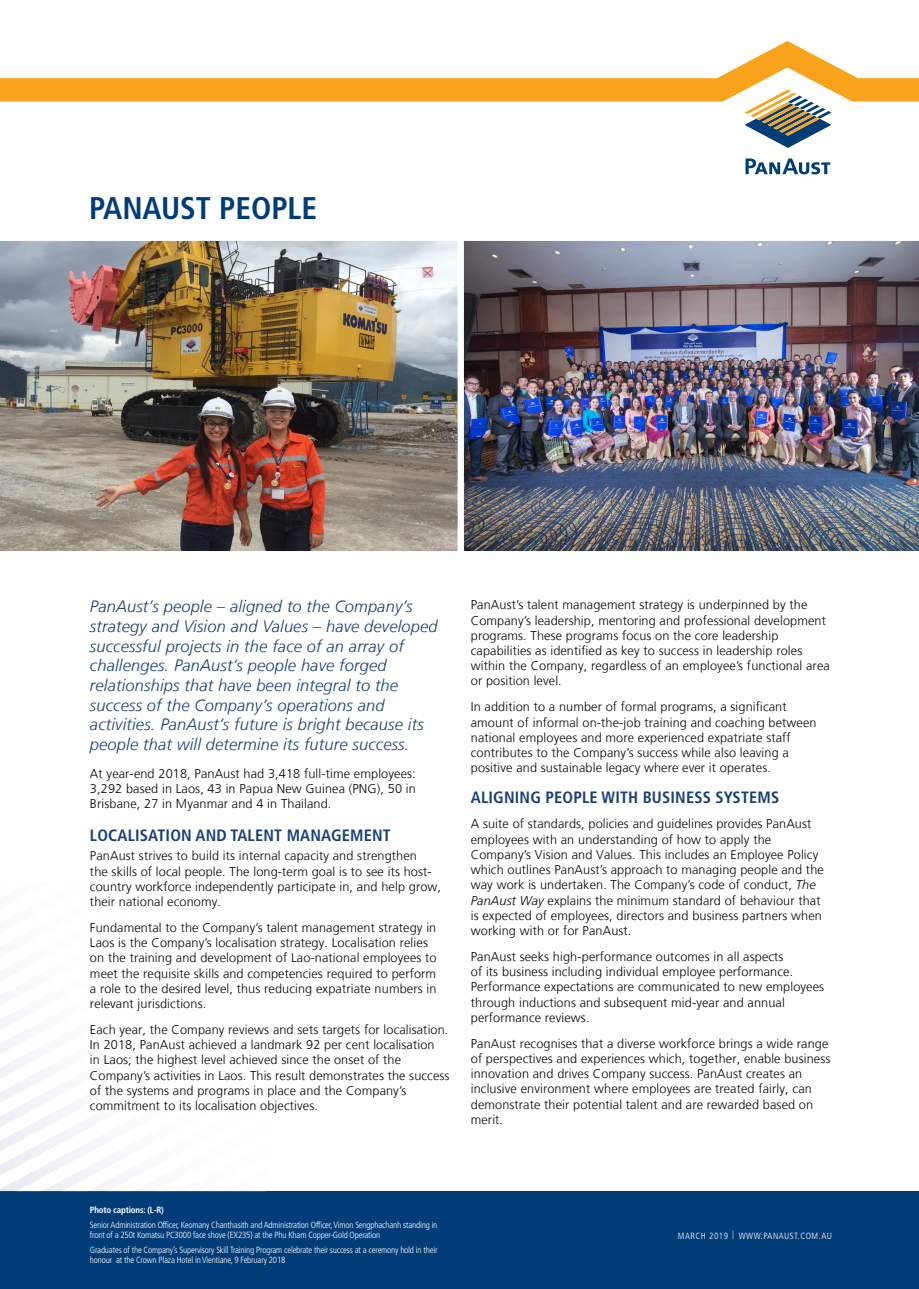
<style>
.page{position:relative;width:919px;height:1289px;background:#fff}
.page>*{position:absolute;margin:0;border:0;box-sizing:border-box;transform-origin:0 0}
.SECTION_PAGE_HEADER{font:700 condensed 31.35px "Frutiger LT Pro";color:#003d78}
.INTRO_PARA{font:italic 300 16.35px/19.6px "Frutiger LT";letter-spacing:.01em;color:#174076}
.BODY_COPY{font:700 condensed 16.35px "Frutiger LT Pro";letter-spacing:.01em;color:#174076}
.INTRO_PARA-2{font:700 condensed 16.35px "Frutiger LT Pro";letter-spacing:.01em;color:#174076}
.BODY_COPY-2{font:300 12.75px/15.1px "Frutiger LT";letter-spacing:.01em;color:#040503}
.INTRO_PARA-3{font:300 12.75px/15.1px "Frutiger LT";letter-spacing:.01em;color:#040503;text-align:justify}
.PHOTO_CAPTION{font:300 condensed 9px/10.5px "Frutiger LT Pro";letter-spacing:-.02em;color:#fff}
.PHOTO_CAPTION-2{font:300 condensed 9px "Frutiger LT Pro";letter-spacing:.06em;color:#fff}
.PHOTO_CAPTION-3{font:700 condensed 9px "Frutiger LT Pro";letter-spacing:-.02em;color:#fff}
.s1{font-style:italic}
</style>
<div class="page">
<div style="left:0;top:1191px;width:918px;height:97px;background:#003d78"></div>
<svg style="left:0;top:41px;width:918px;height:60px"></svg>
<svg style="left:744px;top:89px;width:87px;height:59px"></svg>
<svg style="left:745px;top:158px;width:85px;height:16px"></svg>
<img style="left:0;top:240px;width:458px;height:311px">
<img style="left:463px;top:241px;width:455px;height:310px">
<p class="SECTION_PAGE_HEADER" style="left:89px;top:190px;width:229px">PANAUST PEOPLE</p>
<p class="INTRO_PARA" style="left:90px;top:597px;width:349px">PanAust’s people – aligned to the Company’s strategy and Vision and Values – have developed successful projects in the face of an array of challenges. PanAust’s people have forged relationships that have been integral to the success of the Company’s operations and activities. PanAust’s future is bright because its people that will determine its future success.</p>
<p class="INTRO_PARA-3" style="left:90px;top:766px;width:327px">At year-end 2018, PanAust had 3,418 full-time employees:<br>3,292 based in Laos, 43 in Papua New Guinea (PNG), 50 in Brisbane, 27 in Myanmar and 4 in Thailand.</p>
<p class="INTRO_PARA-2" style="left:90px;top:825px;width:302px">LOCALISATION AND TALENT MANAGEMENT</p>
<p class="BODY_COPY-2" style="left:90px;top:848px;width:352px">PanAust strives to build its internal capacity and strengthen<br>the skills of local people. The long-term goal is to see its host&shy;country workforce independently participate in, and help grow, their national economy.</p>
<p class="BODY_COPY-2" style="left:90px;top:920px;width:348px">Fundamental to the Company’s talent management strategy in Laos is the Company’s localisation strategy. Localisation relies on the training and development of Lao-national employees to meet the requisite skills and competencies required to perform a role to the desired level, thus reducing expatriate numbers in relevant jurisdictions.</p>
<p class="BODY_COPY-2" style="left:90px;top:1022px;width:361px">Each year, the Company reviews and sets targets for localisation.<br>In 2018, PanAust achieved a landmark 92 per cent localisation<br>in Laos; the highest level achieved since the onset of the Company’s activities in Laos. This result demonstrates the success of the systems and programs in place and the Company’s commitment to its localisation objectives.</p>
<p class="BODY_COPY-2" style="left:471px;top:597px;width:360px">PanAust’s talent management strategy is underpinned by the Company’s leadership, mentoring and professional development programs. These programs focus on the core leadership capabilities as identified as key to success in leadership roles within the Company, regardless of an employee’s functional area or position level.</p>
<p class="BODY_COPY-2" style="left:471px;top:699px;width:347px">In addition to a number of formal programs, a significant amount of informal on-the-job training and coaching between national employees and more experienced expatriate staff contributes to the Company’s success while also leaving a positive and sustainable legacy where ever it operates.</p>
<p class="BODY_COPY" style="left:471px;top:787px;width:310px">ALIGNING PEOPLE WITH BUSINESS SYSTEMS</p>
<p class="BODY_COPY-2" style="left:471px;top:816px;width:354px">A suite of standards, policies and guidelines provides PanAust employees with an understanding of how to apply the Company’s Vision and Values. This includes an Employee Policy which outlines PanAust’s approach to managing people and the way work is undertaken. The Company’s code of conduct, <span class="s1">The PanAust Way</span> explains the minimum standard of behaviour that is expected of employees, directors and business partners when working with or for PanAust.</p>
<p class="BODY_COPY-2" style="left:471px;top:949px;width:355px">PanAust seeks high-performance outcomes in all aspects<br>of its business including individual employee performance.<br>Performance expectations are communicated to new employees through inductions and subsequent mid-year and annual performance reviews.</p>
<p class="BODY_COPY-2" style="left:471px;top:1035px;width:361px">PanAust recognises that a diverse workforce brings a wide range of perspectives and experiences which, together, enable business innovation and drives Company success. PanAust creates an inclusive environment where employees are treated fairly, can demonstrate their potential talent and are rewarded based on merit.</p>
<p class="PHOTO_CAPTION-3" style="left:90px;top:1204px;width:75px">Photo captions: (L-R)</p>
<p class="PHOTO_CAPTION" style="left:90px;top:1219px;width:349px">Senior Administration Officer, Keomany Chanthasith and Administration Officer, Vimon Sengphachanh standing in front of a 250t Komatsu PC3000 face shove (EX235) at the Phu Kham Copper-Gold Operation</p>
<p class="PHOTO_CAPTION" style="left:90px;top:1244px;width:349px">Graduates of the Company’s Supervisory Skill Training Program celebrate their success at a ceremony hold in their honour at the Crown Plaza Hotel in Vientiane, 9 February 2018</p>
<p class="PHOTO_CAPTION-2" style="left:677px;top:1230px;width:155px">MARCH 2019 | WWW.PANAUST.COM.AU</p>
</div>
